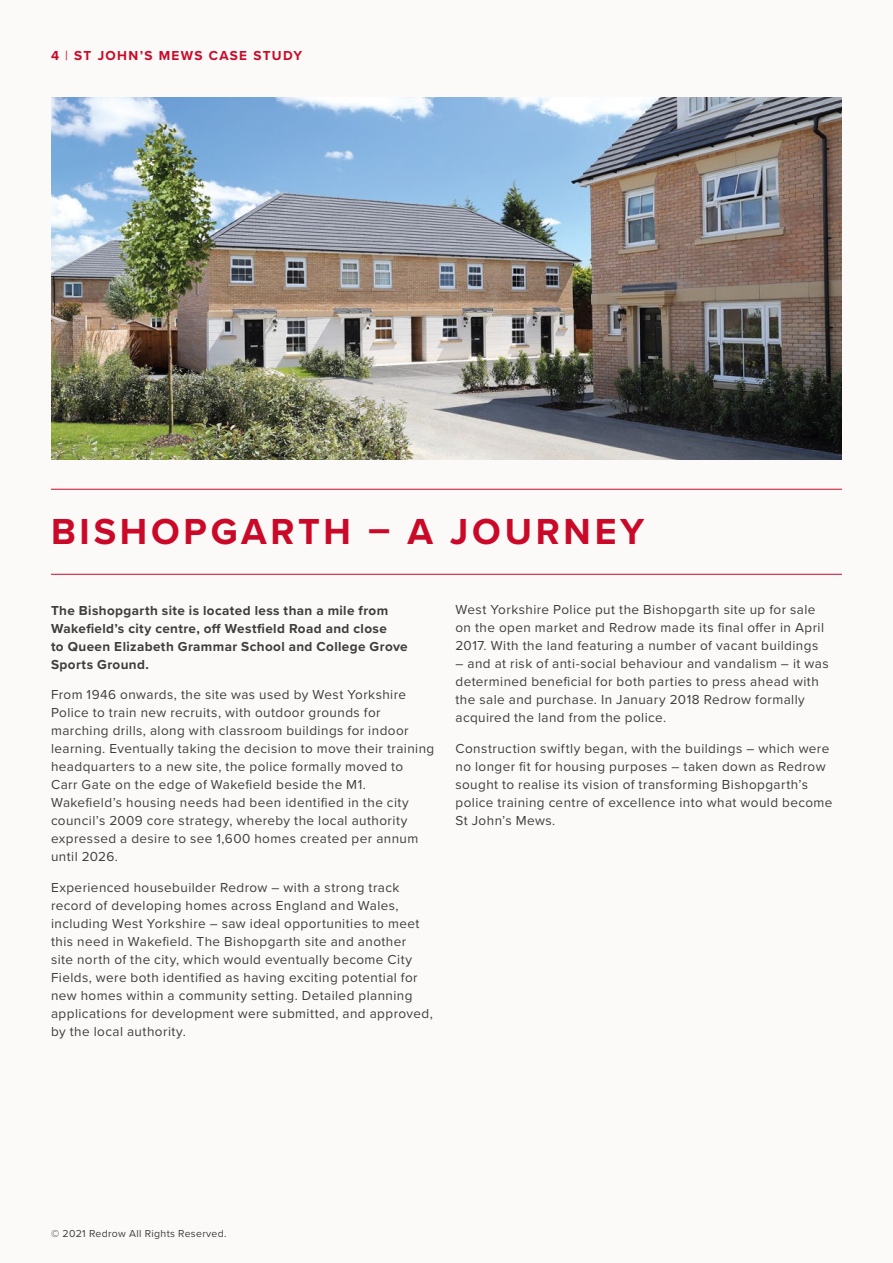
<style>
.page{position:relative;width:893px;height:1263px;background:#fbfaf8}
.page>*{position:absolute;margin:0;border:0;box-sizing:border-box;transform-origin:0 0}
.t1{font:700 37.5px "Proxima Nova";letter-spacing:.1em;color:#ca0928}
.t2{font:13.5px/18px "Proxima Nova";letter-spacing:.03em;color:#3e3e3e}
.t3{font:700 13.5px/18px "Proxima Nova";letter-spacing:.03em;color:#3e3e3e}
.t4{font:700 13.5px "Proxima Nova";letter-spacing:.1em;color:#ca0928}
.t5{font:10.5px "Proxima Nova";letter-spacing:.03em;color:#3e3e3e}
.s1{font-weight:400}
</style>
<div class="page">
<hr style="left:51px;top:574px;width:791px;height:1px;background:#ca0928">
<hr style="left:51px;top:489px;width:791px;height:1px;background:#ca0928">
<img style="left:51px;top:98px;width:791px;height:361px">
<p class="t4" style="left:51px;top:45px;width:253px">4 <span class="s1">|</span> ST JOHN’S MEWS CASE STUDY</p>
<h1 class="t1" style="left:51px;top:504px;width:595px">BISHOPGARTH – A JOURNEY</h1>
<p class="t3" style="left:51px;top:601px;width:358px">The Bishopgarth site is located less than a mile from Wakefield’s city centre, off Westfield Road and close<br>to Queen Elizabeth Grammar School and College Grove Sports Ground.</p>
<p class="t2" style="left:51px;top:685px;width:385px">From 1946 onwards, the site was used by West Yorkshire Police to train new recruits, with outdoor grounds for marching drills, along with classroom buildings for indoor learning. Eventually taking the decision to move their training headquarters to a new site, the police formally moved to<br>Carr Gate on the edge of Wakefield beside the M1.<br>Wakefield’s housing needs had been identified in the city council’s 2009 core strategy, whereby the local authority expressed a desire to see 1,600 homes created per annum until 2026.</p>
<p class="t2" style="left:51px;top:878px;width:383px">Experienced housebuilder Redrow – with a strong track record of developing homes across England and Wales, including West Yorkshire – saw ideal opportunities to meet this need in Wakefield. The Bishopgarth site and another<br>site north of the city, which would eventually become City Fields, were both identified as having exciting potential for new homes within a community setting. Detailed planning applications for development were submitted, and approved, by the local authority.</p>
<p class="t2" style="left:455px;top:600px;width:370px">West Yorkshire Police put the Bishopgarth site up for sale on the open market and Redrow made its final offer in April<br>2017. With the land featuring a number of vacant buildings</p>
<p class="t2" style="left:455px;top:654px;width:375px">– and at risk of anti-social behaviour and vandalism – it was determined beneficial for both parties to press ahead with the sale and purchase. In January 2018 Redrow formally acquired the land from the police.</p>
<p class="t2" style="left:455px;top:739px;width:378px">Construction swiftly began, with the buildings – which were no longer fit for housing purposes – taken down as Redrow sought to realise its vision of transforming Bishopgarth’s police training centre of excellence into what would become St John’s Mews.</p>
<p class="t5" style="left:51px;top:1226px;width:177px">© 2021 Redrow All Rights Reserved.</p>
</div>
